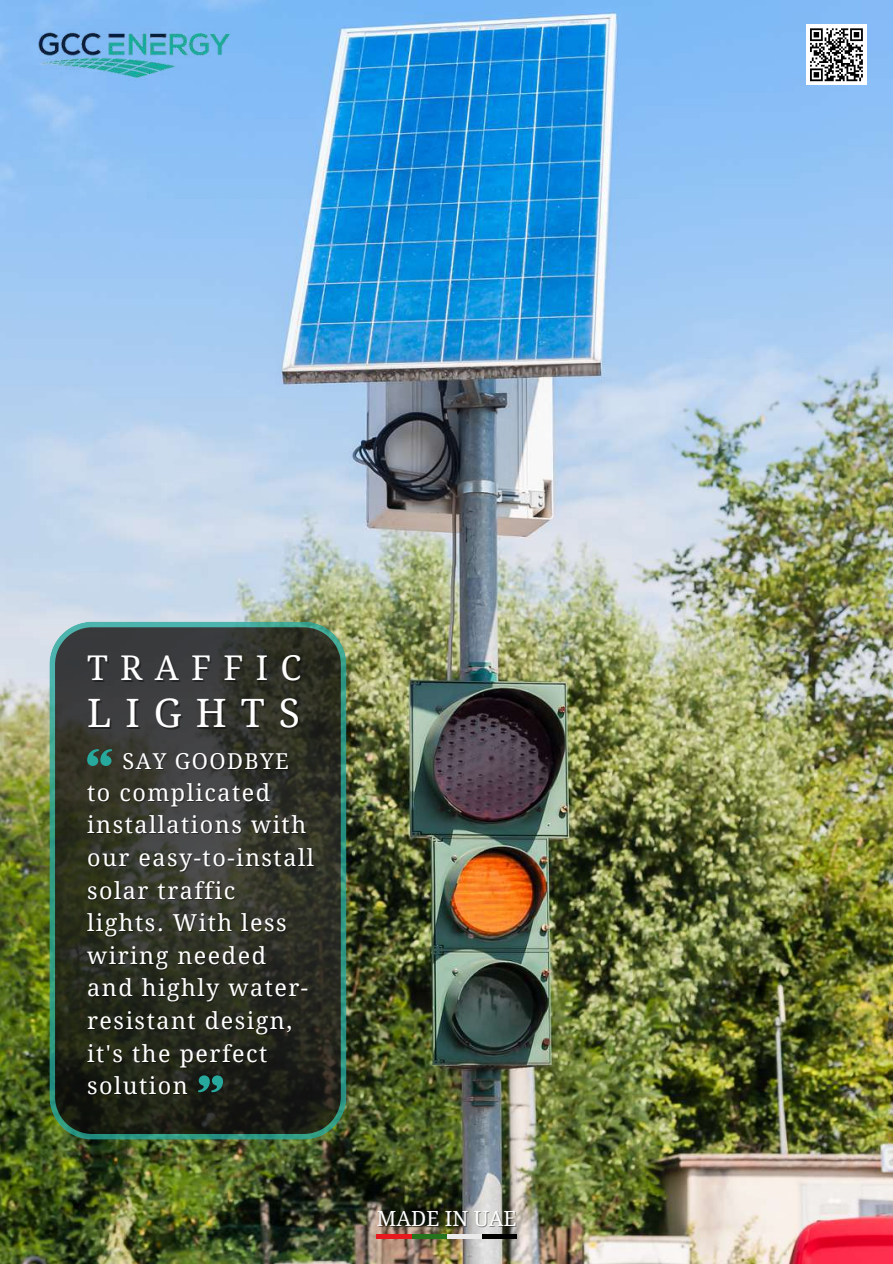
<style>
.page{position:relative;width:893px;height:1264px;background:#fff}
.page>*{position:absolute;margin:0;border:0;box-sizing:border-box;transform-origin:0 0}
.t1{font:39.15px "Droid Serif";letter-spacing:.36em;color:#fff}
.t2{font:34.05px "Droid Serif";letter-spacing:.36em;color:#fff}
.t3{font:23.4px/32.7px "Droid Serif";letter-spacing:.065em;color:#fff}
.t4{font:21.9px "Droid Serif";letter-spacing:.065em;color:#fff}
.t5{font:20.85px "Droid Serif";color:#fff}
</style>
<div class="page">
<img style="left:0;top:0;width:892px;height:1263px">
<svg style="left:49px;top:621px;width:297px;height:518px"></svg>
<svg style="left:87px;top:749px;width:25px;height:17px"></svg>
<svg style="left:198px;top:1075px;width:25px;height:17px"></svg>
<img style="left:33px;top:20px;width:198px;height:64px">
<svg style="left:377px;top:1234px;width:139px;height:4px"></svg>
<div style="left:806px;top:25px;width:60px;height:60px;background:#fff"></div>
<svg style="left:810px;top:28px;width:53px;height:54px"></svg>
<h2 class="t2" style="left:87px;top:648px;width:216px">TRAFFIC</h2>
<h1 class="t1" style="left:87px;top:690px;width:214px">LIGHTS</h1>
<p class="t4" style="left:122px;top:748px;width:168px">SAY GOODBYE</p>
<p class="t3" style="left:87px;top:776px;width:228px">to complicated installations with our easy-to-install solar traffic lights. With less wiring needed and highly water&shy;resistant design, it's the perfect solution</p>
<p class="t5" style="left:377px;top:1206px;width:141px">MADE IN UAE</p>
</div>
